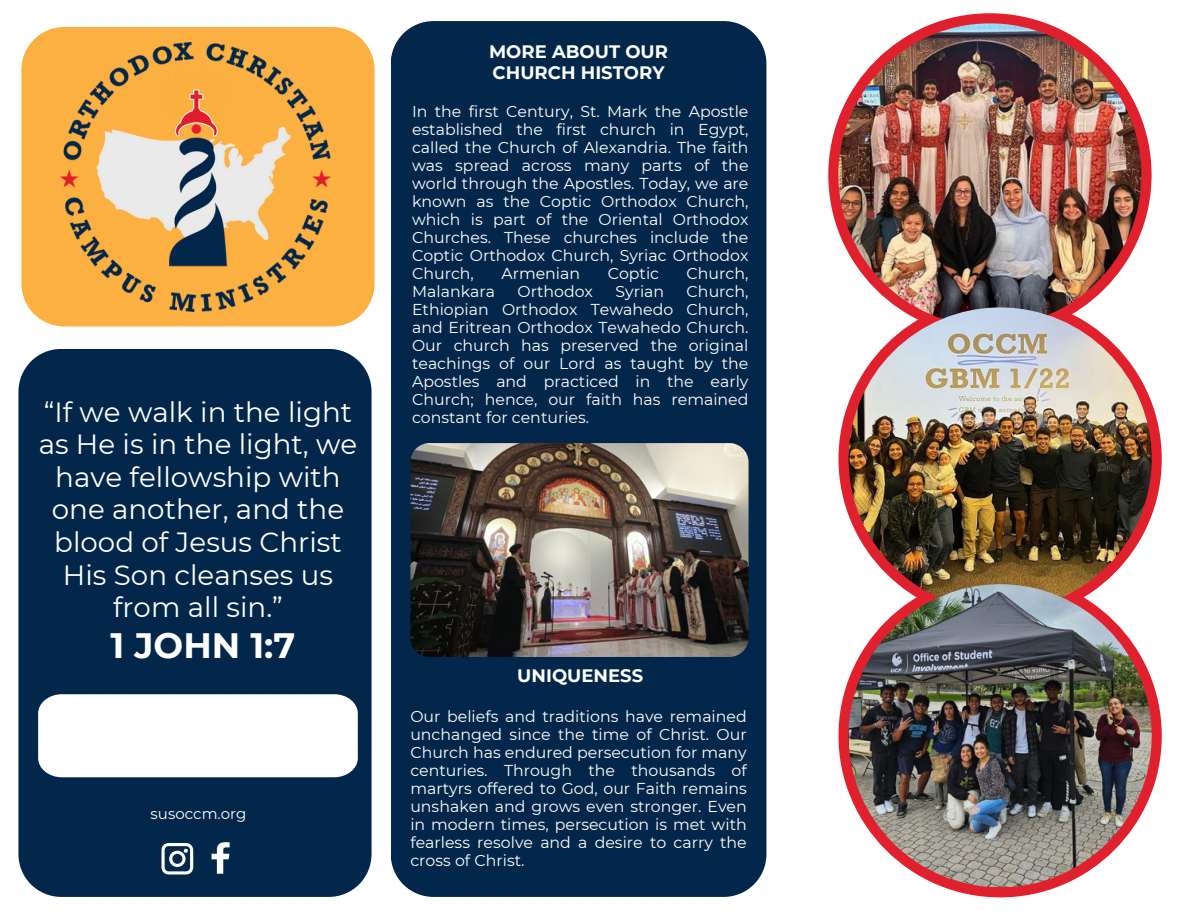
<style>
.page{position:relative;width:1188px;height:918px;background:#fff}
.page>*{position:absolute;margin:0;border:0;box-sizing:border-box;transform-origin:0 0}
.t1{font:700 35.25px "Montserrat";color:#fff}
.t2{font:27.75px/32.7px "Montserrat";color:#fff;text-align:center}
.t3{font:700 18px/21.3px "Montserrat";color:#fff}
.t4{font:15.75px/18px "Montserrat";color:#fff;text-align:justify}
.t5{font:15px "Montserrat";color:#fff}
</style>
<div class="page">
<div style="left:391px;top:21px;width:375px;height:876px;background:#03274a"></div>
<div style="left:838px;top:574px;width:324px;height:323px;background:#e1202e;border-radius:50%"></div>
<div style="left:838px;top:297px;width:324px;height:324px;background:#e1202e;border-radius:50%"></div>
<div style="left:828px;top:13px;width:324px;height:324px;background:#e1202e;border-radius:50%"></div>
<img style="left:838px;top:23px;width:303px;height:303px;border-radius:50%">
<div style="left:21px;top:27px;width:354px;height:299px;background:#fbb041"></div>
<img style="left:60px;top:42px;width:270px;height:269px">
<div style="left:18px;top:349px;width:354px;height:547px;background:#03274a"></div>
<svg style="left:38px;top:694px;width:320px;height:83px"></svg>
<svg style="left:161px;top:843px;width:32px;height:32px"></svg>
<svg style="left:212px;top:842px;width:18px;height:32px"></svg>
<img style="left:849px;top:307px;width:303px;height:304px;border-radius:50%">
<img style="left:849px;top:584px;width:303px;height:302px;border-radius:50%">
<img style="left:410px;top:443px;width:339px;height:214px">
<h2 class="t2" style="left:39px;top:395px;width:320px">“If we walk in the light as He is in the light, we have fellowship with one another, and the blood of Jesus Christ<br>His Son cleanses us from all sin.”</h2>
<h1 class="t1" style="left:111px;top:624px;width:186px">1 JOHN 1:7</h1>
<h2 class="t5" style="left:151px;top:804px;width:97px">susoccm.org</h2>
<p class="t3" style="left:489px;top:41px;width:181px">MORE ABOUT OUR<br>CHURCH HISTORY</p>
<p class="t4" style="left:412px;top:102px;width:338px">In the first Century, St. Mark the Apostle established the first church in Egypt, called the Church of Alexandria. The faith was spread across many parts of the world through the Apostles. Today, we are known as the Coptic Orthodox Church, which is part of the Oriental Orthodox Churches. These churches include the Coptic Orthodox Church, Syriac Orthodox Church,</p>
<p class="t4" style="left:501px;top:264px;width:80px">Armenian</p>
<p class="t4" style="left:608px;top:264px;width:53px">Coptic</p>
<p class="t4" style="left:687px;top:264px;width:63px">Church,</p>
<p class="t4" style="left:412px;top:282px;width:338px;text-indent:275px">Church, Ethiopian Orthodox Tewahedo Church, and Eritrean Orthodox Tewahedo Church.<br>Our church has preserved the original teachings of our Lord as taught by the Apostles and practiced in the early Church; hence, our faith has remained constant for centuries.</p>
<p class="t4" style="left:412px;top:282px;width:85px">Malankara</p>
<p class="t4" style="left:517px;top:282px;width:77px">Orthodox</p>
<p class="t4" style="left:615px;top:282px;width:50px">Syrian</p>
<p class="t3" style="left:517px;top:665px;width:128px">UNIQUENESS</p>
<p class="t4" style="left:410px;top:708px;width:338px">Our beliefs and traditions have remained unchanged since the time of Christ. Our Church has endured persecution for many centuries. Through the thousands of martyrs offered to God, our Faith remains unshaken and grows even stronger. Even in modern times, persecution is met with fearless resolve and a desire to carry the cross of Christ.</p>
</div>
